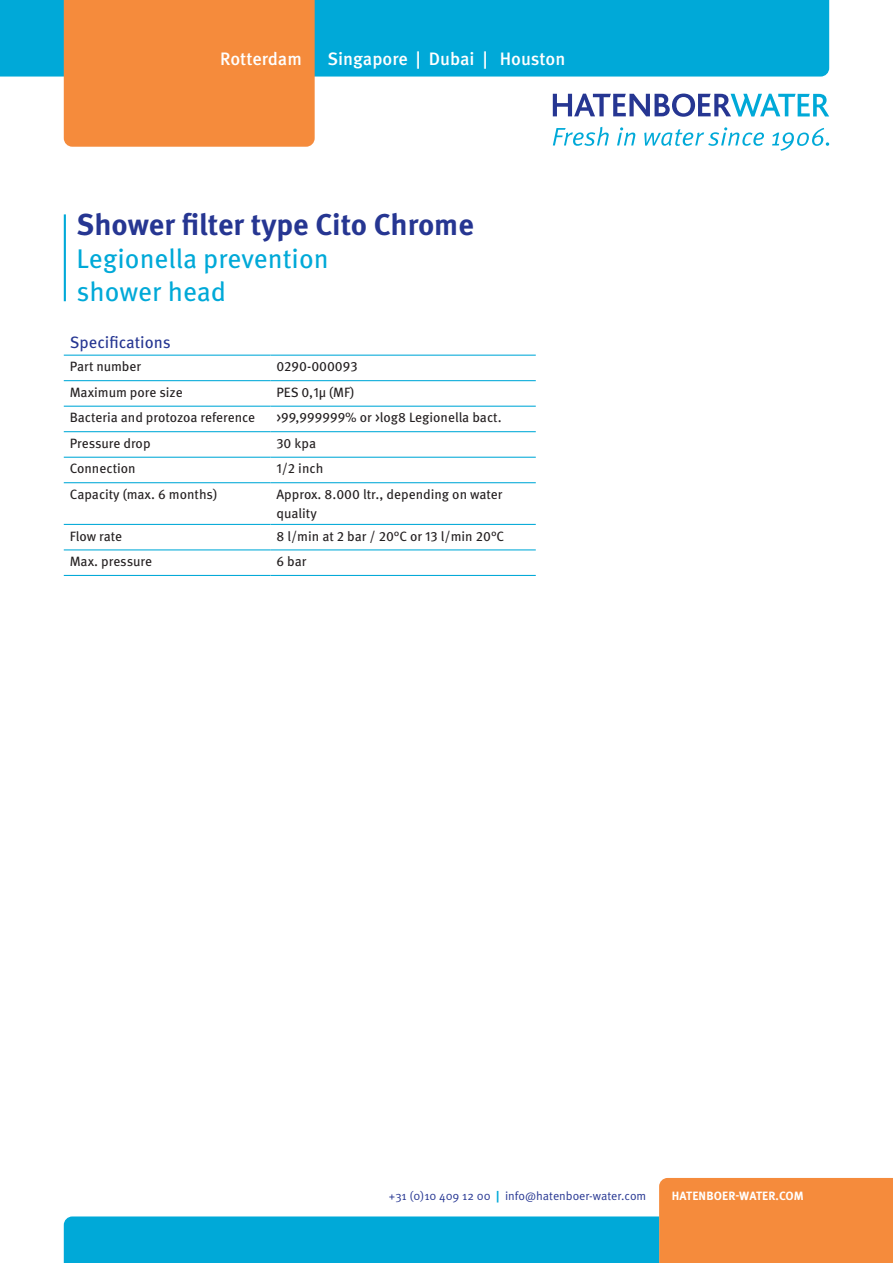
<style>
.page{position:relative;width:893px;height:1263px;background:#fff}
.page>*{position:absolute;margin:0;border:0;box-sizing:border-box;transform-origin:0 0}
.Heading{font:700 30px "Meta OT";color:#263692}
.SubHeading_EN{font:27px "Meta OT";color:#00a9d8}
.t1{font:500 18px "Meta OT";color:#fff}
.SubHeading_2_EN{font:16.5px "Meta OT";color:#263692}
.Basic_TXT_EN{font:13.5px/19.5px "Meta OT";color:#231f20}
.t2{font:12px "Meta OT Norm";color:#263692}
.t3{font:700 12px "Meta OT";letter-spacing:.01em;color:#fff}
.s1{font-family:"Meta OT";font-weight:700;color:#00a9d8}
</style>
<div class="page">
<hr style="left:64px;top:214px;width:2px;height:87px;background:#00a9d8">
<div style="left:0;top:0;width:829px;height:77px;background:#00a9d8"></div>
<div style="left:64px;top:0;width:251px;height:147px;background:#f58b3c"></div>
<svg style="left:64px;top:1178px;width:829px;height:85px"></svg>
<hr style="left:64px;top:1157px;width:2px;height:42px;background:#fff">
<svg style="left:553px;top:94px;width:276px;height:23px"></svg>
<svg style="left:553px;top:127px;width:56px;height:19px"></svg>
<svg style="left:617px;top:127px;width:18px;height:18px"></svg>
<svg style="left:644px;top:127px;width:120px;height:19px"></svg>
<svg style="left:772px;top:128px;width:57px;height:23px"></svg>
<hr style="left:64px;top:355px;width:206px;height:1px;background:#00a9d8">
<hr style="left:270px;top:355px;width:266px;height:1px;background:#00a9d8">
<hr style="left:64px;top:380px;width:206px;height:1px;background:#00a9d8">
<hr style="left:270px;top:380px;width:266px;height:1px;background:#00a9d8">
<hr style="left:64px;top:406px;width:206px;height:1px;background:#00a9d8">
<hr style="left:270px;top:406px;width:266px;height:1px;background:#00a9d8">
<hr style="left:64px;top:431px;width:206px;height:1px;background:#00a9d8">
<hr style="left:270px;top:431px;width:266px;height:1px;background:#00a9d8">
<hr style="left:64px;top:457px;width:206px;height:1px;background:#00a9d8">
<hr style="left:270px;top:457px;width:266px;height:1px;background:#00a9d8">
<hr style="left:64px;top:482px;width:206px;height:1px;background:#00a9d8">
<hr style="left:270px;top:482px;width:266px;height:1px;background:#00a9d8">
<hr style="left:64px;top:524px;width:206px;height:1px;background:#00a9d8">
<hr style="left:270px;top:524px;width:266px;height:1px;background:#00a9d8">
<hr style="left:64px;top:549px;width:206px;height:1px;background:#00a9d8">
<hr style="left:270px;top:549px;width:266px;height:1px;background:#00a9d8">
<hr style="left:64px;top:575px;width:206px;height:1px;background:#00a9d8">
<hr style="left:270px;top:575px;width:266px;height:1px;background:#00a9d8">
<h3 class="t1" style="left:220px;top:47px;width:83px">Rotterdam</h3>
<h3 class="t1" style="left:327px;top:47px;width:239px">Singapore | Dubai | Houston</h3>
<p class="Heading" style="left:77px;top:206px;width:399px">Shower filter type Cito Chrome</p>
<p class="SubHeading_EN" style="left:77px;top:242px;width:254px">Legionella prevention</p>
<p class="SubHeading_EN" style="left:77px;top:275px;width:151px">shower head</p>
<p class="SubHeading_2_EN" style="left:70px;top:332px;width:103px">Specifications</p>
<p class="Basic_TXT_EN" style="left:70px;top:357px;width:73px">Part number</p>
<p class="Basic_TXT_EN" style="left:276px;top:357px;width:83px">0290-000093</p>
<p class="Basic_TXT_EN" style="left:70px;top:383px;width:114px">Maximum pore size</p>
<p class="Basic_TXT_EN" style="left:276px;top:383px;width:79px">PES 0,1μ (MF)</p>
<p class="Basic_TXT_EN" style="left:70px;top:408px;width:187px">Bacteria and protozoa reference</p>
<p class="Basic_TXT_EN" style="left:276px;top:408px;width:227px">&gt;99,999999% or &gt;log8 Legionella bact.</p>
<p class="Basic_TXT_EN" style="left:70px;top:434px;width:82px">Pressure drop</p>
<p class="Basic_TXT_EN" style="left:276px;top:434px;width:41px">30 kpa</p>
<p class="Basic_TXT_EN" style="left:70px;top:459px;width:67px">Connection</p>
<p class="Basic_TXT_EN" style="left:276px;top:459px;width:48px">1/2 inch</p>
<p class="Basic_TXT_EN" style="left:70px;top:485px;width:149px">Capacity (max. 6 months)</p>
<p class="Basic_TXT_EN" style="left:276px;top:485px;width:228px">Approx. 8.000 ltr., depending on water quality</p>
<p class="Basic_TXT_EN" style="left:70px;top:526px;width:54px">Flow rate</p>
<p class="Basic_TXT_EN" style="left:276px;top:526px;width:230px">8 l/min at 2 bar / 20°C or 13 l/min 20°C</p>
<p class="Basic_TXT_EN" style="left:70px;top:552px;width:84px">Max. pressure</p>
<p class="Basic_TXT_EN" style="left:276px;top:552px;width:32px">6 bar</p>
<p class="t2" style="left:389px;top:1188px;width:259px">+31 (0)10 409 12 00 <span class="s1">|</span> info@hatenboer-water.com</p>
<p class="t3" style="left:672px;top:1188px;width:133px">HATENBOER-WATER.COM</p>
</div>
